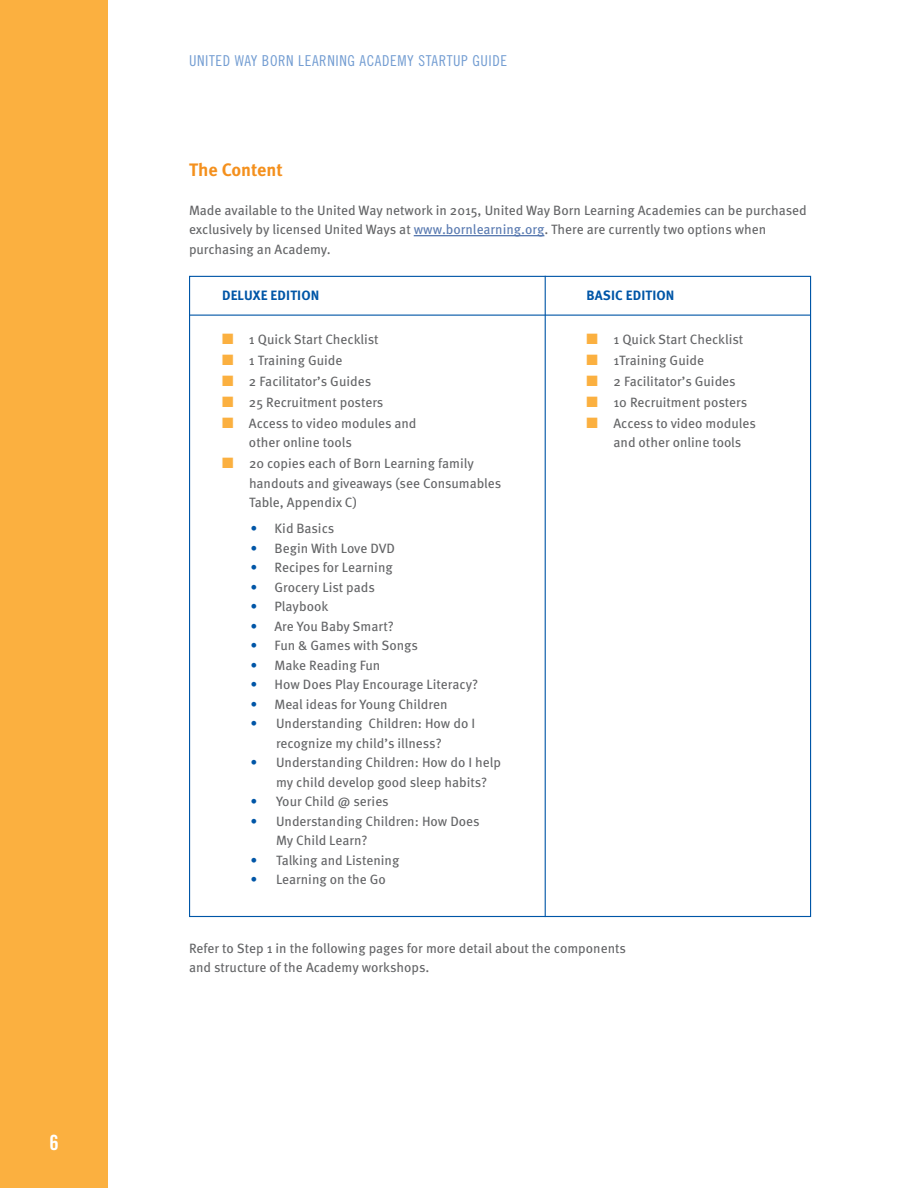
<style>
.page{position:relative;width:918px;height:1188px;background:#fff}
.page>*{position:absolute;margin:0;border:0;box-sizing:border-box;transform-origin:0 0}
.t1{font:21px "Trade Gothic Bold Cond Twenty";color:#fff}
.t2{font:700 18px "Meta OT";color:#f4901d}
.t3{font:15px "Trade Gothic Cond Eighteen";letter-spacing:.04em;color:#739dd2}
.t4{font:13.5px/19.5px "Meta OT";letter-spacing:-.005em;color:#636466}
.t5{font:700 13.5px "Meta OT";letter-spacing:.01em;color:#0056a7}
.s1{color:#5879b0}
.s2{color:#fbb040}
.s3{color:#0056a7}
</style>
<div class="page">
<div style="left:0;top:0;width:108px;height:1188px;background:#fbb040"></div>
<hr style="left:414px;top:235px;width:130px;height:1px;background:#5879b0">
<hr style="left:189px;top:315px;width:621px;height:1px;background:#0056a7">
<hr style="left:545px;top:276px;width:1px;height:641px;background:#0056a7">
<h1 class="t1" style="left:49px;top:1130px;width:11px">6</h1>
<p class="t3" style="left:189px;top:52px;width:320px">UNITED WAY BORN LEARNING ACADEMY STARTUP GUIDE</p>
<h2 class="t2" style="left:189px;top:158px;width:95px">The Content</h2>
<p class="t4" style="left:189px;top:200px;width:619px">Made available to the United Way network in 2015, United Way Born Learning Academies can be purchased exclusively by licensed United Ways at <span class="s1">www.bornlearning.org</span>. There are currently two options when purchasing an Academy.</p>
<p class="t5" style="left:222px;top:287px;width:99px">DELUXE EDITION</p>
<p class="t4" style="left:222px;top:329px;width:158px"><span class="s2">■</span> 1 Quick Start Checklist</p>
<p class="t4" style="left:222px;top:350px;width:122px"><span class="s2">■</span> 1 Training Guide</p>
<p class="t4" style="left:222px;top:371px;width:151px"><span class="s2">■</span> 2 Facilitator’s Guides</p>
<p class="t4" style="left:222px;top:392px;width:163px"><span class="s2">■</span> 25 Recruitment posters</p>
<p class="t4" style="left:249px;top:413px;width:169px;text-indent:-27px"><span class="s2">■</span> Access to video modules and other online tools</p>
<p class="t4" style="left:249px;top:454px;width:254px;text-indent:-27px"><span class="s2">■</span> 20 copies each of Born Learning family handouts and giveaways (see Consumables<br>Table, Appendix C)</p>
<p class="t4" style="left:250px;top:519px;width:85px"><span class="s3">•</span> Kid Basics</p>
<p class="t4" style="left:250px;top:539px;width:146px"><span class="s3">•</span> Begin With Love DVD</p>
<p class="t4" style="left:250px;top:558px;width:144px"><span class="s3">•</span> Recipes for Learning</p>
<p class="t4" style="left:250px;top:578px;width:126px"><span class="s3">•</span> Grocery List pads</p>
<p class="t4" style="left:250px;top:597px;width:79px"><span class="s3">•</span> Playbook</p>
<p class="t4" style="left:250px;top:617px;width:145px"><span class="s3">•</span> Are You Baby Smart?</p>
<p class="t4" style="left:250px;top:636px;width:169px"><span class="s3">•</span> Fun &amp; Games with Songs</p>
<p class="t4" style="left:250px;top:656px;width:131px"><span class="s3">•</span> Make Reading Fun</p>
<p class="t4" style="left:250px;top:675px;width:229px"><span class="s3">•</span> How Does Play Encourage Literacy?</p>
<p class="t4" style="left:250px;top:695px;width:199px"><span class="s3">•</span> Meal ideas for Young Children</p>
<p class="t4" style="left:250px;top:714px;width:226px;text-align:center"><span class="s3">•</span> Understanding Children: How do I recognize my child’s illness?</p>
<p class="t4" style="left:276px;top:753px;width:227px;text-indent:-26px"><span class="s3">•</span> Understanding Children: How do I help my child develop good sleep habits?</p>
<p class="t4" style="left:250px;top:792px;width:140px"><span class="s3">•</span> Your Child @ series</p>
<p class="t4" style="left:276px;top:812px;width:205px;text-indent:-26px"><span class="s3">•</span> Understanding Children: How Does<br>My Child Learn?</p>
<p class="t4" style="left:250px;top:851px;width:150px"><span class="s3">•</span> Talking and Listening</p>
<p class="t4" style="left:250px;top:870px;width:137px"><span class="s3">•</span> Learning on the Go</p>
<p class="t5" style="left:587px;top:287px;width:89px">BASIC EDITION</p>
<p class="t4" style="left:586px;top:329px;width:158px"><span class="s2">■</span> 1 Quick Start Checklist</p>
<p class="t4" style="left:586px;top:350px;width:119px"><span class="s2">■</span> 1Training Guide</p>
<p class="t4" style="left:586px;top:371px;width:151px"><span class="s2">■</span> 2 Facilitator’s Guides</p>
<p class="t4" style="left:586px;top:392px;width:162px"><span class="s2">■</span> 10 Recruitment posters</p>
<p class="t4" style="left:613px;top:413px;width:144px;text-indent:-27px"><span class="s2">■</span> Access to video modules and other online tools</p>
<p class="t4" style="left:189px;top:938px;width:439px">Refer to Step 1 in the following pages for more detail about the components and structure of the Academy workshops.</p>
</div>
